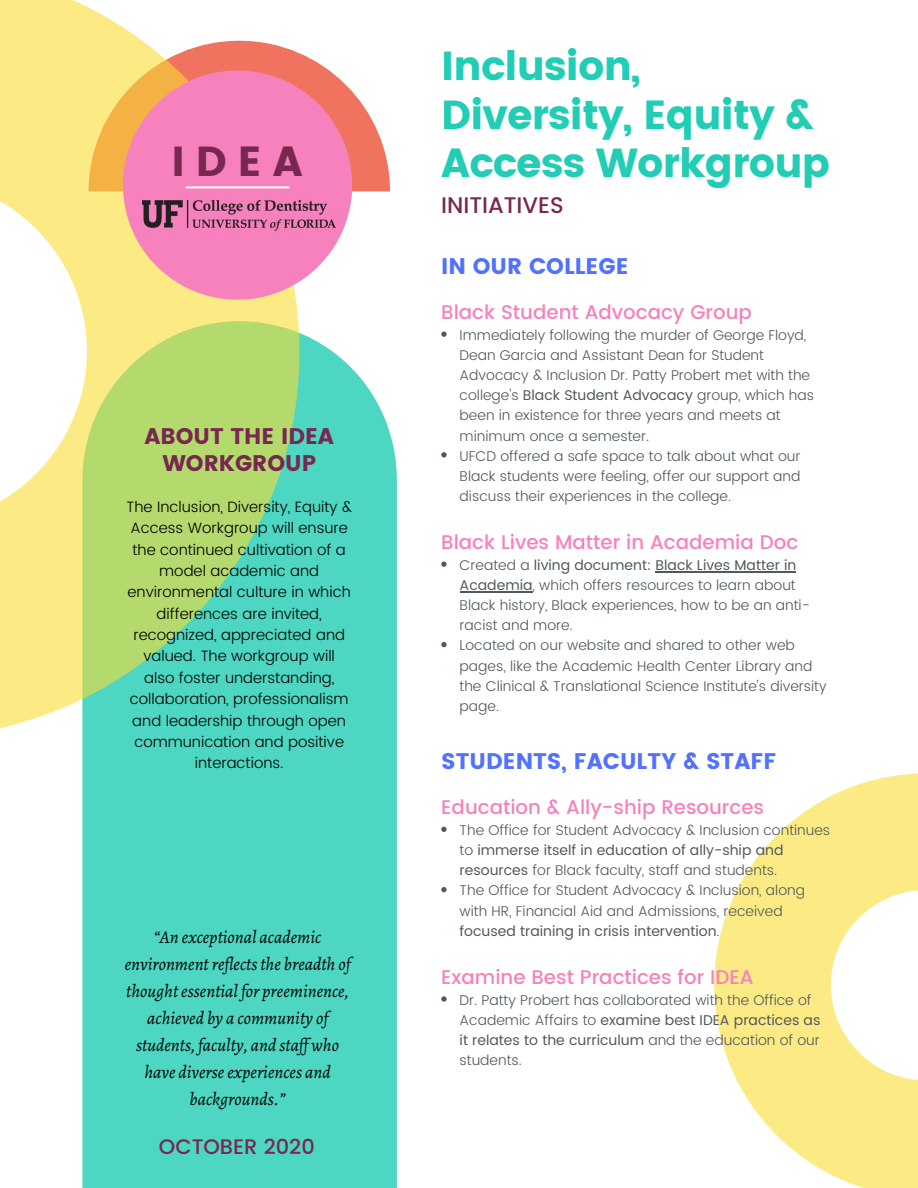
<style>
.page{position:relative;width:918px;height:1188px;background:#fff}
.page>*{position:absolute;margin:0;border:0;box-sizing:border-box;transform-origin:0 0}
.t1{font:42px "Poppins";color:#782850}
.t2{font:40.5px/48.3px "Poppins";letter-spacing:-.02em;color:#21cdb4}
.t3{font:22.5px "Poppins";color:#5271ff}
.t4{font:22.5px/26.4px "Poppins";color:#782850;text-align:center}
.t5{font:500 22.5px "Poppins";color:#782850}
.t6{font:500 21px "Poppins";color:#782850}
.t7{font:500 19.8px "Poppins";color:#f681bd}
.t8{font:italic 18px/27px "Alegreya";color:#000;text-align:center}
.t9{font:300 15px/21.3px "Poppins";color:#000;text-align:center}
.t10{font:300 14.1px/20.1px "Poppins";color:#50595b}
.s1{font-weight:400}
</style>
<div class="page">
<svg style="left:82px;top:333px;width:315px;height:855px;background:#58d9c6"></svg>
<svg style="left:300px;top:53px;width:90px;height:138px"></svg>
<svg style="left:0;top:0;width:300px;height:738px"></svg>
<svg style="left:123px;top:70px;width:229px;height:230px;background:#f691b0"></svg>
<svg style="left:714px;top:773px;width:204px;height:415px;fill:#fcea85"></svg>
<svg style="left:441px;top:332px;width:6px;height:5px"></svg>
<svg style="left:441px;top:452px;width:6px;height:5px"></svg>
<svg style="left:441px;top:562px;width:6px;height:5px"></svg>
<hr style="left:656px;top:571px;width:140px;height:1px;background:#50595b">
<hr style="left:460px;top:591px;width:73px;height:1px;background:#50595b">
<svg style="left:441px;top:642px;width:6px;height:5px"></svg>
<svg style="left:441px;top:827px;width:6px;height:5px"></svg>
<svg style="left:441px;top:887px;width:6px;height:5px"></svg>
<svg style="left:441px;top:996px;width:6px;height:6px"></svg>
<img style="left:142px;top:201px;width:194px;height:30px">
<svg style="left:186px;top:186px;width:104px;height:2px"></svg>
<h1 class="t1" style="left:172px;top:137px;width:133px">IDEA</h1>
<h3 class="t4" style="left:144px;top:423px;width:191px">ABOUT THE IDEA<br>WORKGROUP</h3>
<p class="t9" style="left:126px;top:496px;width:227px">The Inclusion, Diversity, Equity &amp;<br>Access Workgroup will ensure the continued cultivation of a model academic and environmental culture in which differences are invited, recognized, appreciated and valued. The workgroup will also foster understanding, collaboration, professionalism and leadership through open communication and positive interactions.</p>
<p class="t8" style="left:125px;top:923px;width:227px">“An exceptional academic environment reflects the breadth of thought essential for preeminence, achieved by a community of students, faculty, and staf who have diverse experiences and backgrounds.”</p>
<h3 class="t6" style="left:159px;top:1134px;width:157px">OCTOBER 2020</h3>
<h2 class="t2" style="left:441px;top:42px;width:390px">Inclusion,<br>Diversity, Equity &amp;<br>Access Workgroup</h2>
<h3 class="t5" style="left:441px;top:192px;width:124px">INITIATIVES</h3>
<h3 class="t3" style="left:441px;top:253px;width:189px">IN OUR COLLEGE</h3>
<h3 class="t7" style="left:441px;top:301px;width:312px">Black Student Advocacy Group</h3>
<p class="t10" style="left:460px;top:325px;width:356px">Immediately following the murder of George Floyd, Dean Garcia and Assistant Dean for Student Advocacy &amp; Inclusion Dr. Patty Probert met with the college's <span class="s1">Black Student Advocacy</span> group, which has been in existence for three years and meets at minimum once a semester.<br>UFCD offered a safe space to talk about what our Black students were feeling, offer our support and discuss their experiences in the college.</p>
<h3 class="t7" style="left:441px;top:531px;width:358px">Black Lives Matter in Academia Doc</h3>
<p class="t10" style="left:460px;top:555px;width:369px">Created a <span class="s1">living document: Black Lives Matter in Academia</span>, which offers resources to learn about Black history, Black experiences, how to be an anti&shy;racist and more.<br>Located on our website and shared to other web pages, like the Academic Health Center Library and the Clinical &amp; Translational Science Institute's diversity page.</p>
<h3 class="t3" style="left:441px;top:748px;width:337px">STUDENTS, FACULTY &amp; STAFF</h3>
<h3 class="t7" style="left:441px;top:796px;width:324px">Education &amp; Ally-ship Resources</h3>
<p class="t10" style="left:460px;top:820px;width:372px">The Office for Student Advocacy &amp; Inclusion continues to <span class="s1">immerse itself in education of ally-ship and resources</span> for Black faculty, staff and students.<br>The Office for Student Advocacy &amp; Inclusion, along with HR, Financial Aid and Admissions, received <span class="s1">focused training in crisis intervention</span>.</p>
<h3 class="t7" style="left:441px;top:966px;width:314px">Examine Best Practices for IDEA</h3>
<p class="t10" style="left:460px;top:990px;width:362px">Dr. Patty Probert has collaborated with the Office of Academic Affairs to <span class="s1">examine best IDEA practices as it relates to the curriculum</span> and the education of our students.</p>
</div>
